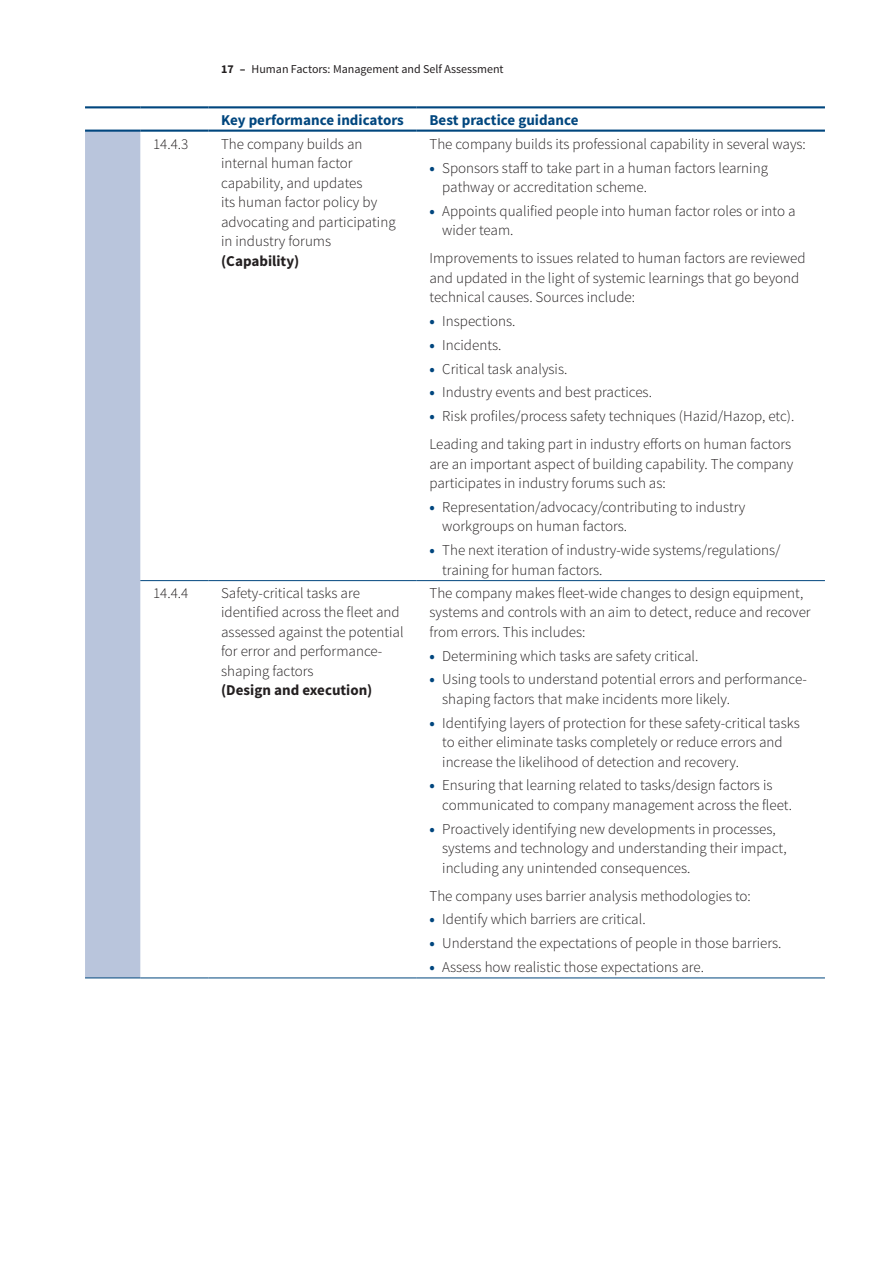
<style>
.page{position:relative;width:893px;height:1263px;background:#fff}
.page>*{position:absolute;margin:0;border:0;box-sizing:border-box;transform-origin:0 0}
.t1{font:300 15px/19.5px "Source Sans Pro";color:#231f20}
.t2{font:700 15px "Source Sans Pro";color:#00467e}
.t3{font:700 15px "Source Sans Pro";color:#231f20}
.t4{font:12px "Source Sans Pro";color:#231f20}
.s1{font-weight:700}
.s2{font-weight:900;color:#00467e}
</style>
<div class="page">
<div style="left:85px;top:132px;width:55px;height:846px;background:#b9c5dc"></div>
<hr style="left:85px;top:106px;width:55px;height:2px;background:#00467e">
<hr style="left:140px;top:106px;width:68px;height:2px;background:#00467e">
<hr style="left:85px;top:130px;width:55px;height:2px;background:#00467e">
<hr style="left:140px;top:130px;width:68px;height:2px;background:#00467e">
<hr style="left:208px;top:106px;width:209px;height:2px;background:#00467e">
<hr style="left:417px;top:106px;width:408px;height:2px;background:#00467e">
<hr style="left:208px;top:130px;width:209px;height:2px;background:#00467e">
<hr style="left:417px;top:130px;width:408px;height:2px;background:#00467e">
<hr style="left:140px;top:580px;width:68px;height:1px;background:#00467e">
<hr style="left:208px;top:580px;width:209px;height:1px;background:#00467e">
<hr style="left:417px;top:580px;width:408px;height:1px;background:#00467e">
<hr style="left:140px;top:978px;width:68px;height:1px;background:#00467e">
<hr style="left:208px;top:978px;width:209px;height:1px;background:#00467e">
<hr style="left:417px;top:978px;width:408px;height:1px;background:#00467e">
<hr style="left:85px;top:978px;width:55px;height:1px;background:#00467e">
<p class="t4" style="left:221px;top:62px;width:284px"><span class="s1">17 –</span> Human Factors: Management and Self Assessment</p>
<p class="t2" style="left:221px;top:110px;width:184px">Key performance indicators</p>
<p class="t2" style="left:429px;top:110px;width:151px">Best practice guidance</p>
<p class="t1" style="left:153px;top:134px;width:37px">14.4.3</p>
<p class="t1" style="left:221px;top:134px;width:176px">The company builds an internal human factor capability, and updates<br>its human factor policy by advocating and participating in industry forums</p>
<p class="t3" style="left:221px;top:251px;width:80px">(Capability)</p>
<p class="t1" style="left:153px;top:583px;width:37px">14.4.4</p>
<p class="t1" style="left:221px;top:583px;width:184px">Safety-critical tasks are identified across the fleet and assessed against the potential for error and performance&shy;shaping factors</p>
<p class="t3" style="left:221px;top:681px;width:153px">(Design and execution)</p>
<p class="t1" style="left:429px;top:134px;width:378px">The company builds its professional capability in several ways:</p>
<p class="t1" style="left:442px;top:158px;width:327px;text-indent:-13px"><span class="s2">•</span> Sponsors staff to take part in a human factors learning pathway or accreditation scheme.</p>
<p class="t1" style="left:442px;top:201px;width:355px;text-indent:-13px"><span class="s2">•</span> Appoints qualified people into human factor roles or into a wider team.</p>
<p class="t1" style="left:429px;top:249px;width:378px">Improvements to issues related to human factors are reviewed and updated in the light of systemic learnings that go beyond technical causes. Sources include:</p>
<p class="t1" style="left:429px;top:311px;width:88px"><span class="s2">•</span> Inspections.</p>
<p class="t1" style="left:429px;top:335px;width:73px"><span class="s2">•</span> Incidents.</p>
<p class="t1" style="left:429px;top:359px;width:139px"><span class="s2">•</span> Critical task analysis.</p>
<p class="t1" style="left:429px;top:383px;width:224px"><span class="s2">•</span> Industry events and best practices.</p>
<p class="t1" style="left:429px;top:402px;width:366px;line-height:28px"><span class="s2">•</span> Risk profiles/process safety techniques (Hazid/Hazop, etc).<br>Leading and taking part in industry efforts on human factors</p>
<p class="t1" style="left:429px;top:454px;width:365px">are an important aspect of building capability. The company participates in industry forums such as:</p>
<p class="t1" style="left:442px;top:497px;width:305px;text-indent:-13px"><span class="s2">•</span> Representation/advocacy/contributing to industry workgroups on human factors.</p>
<p class="t1" style="left:442px;top:540px;width:340px;text-indent:-13px"><span class="s2">•</span> The next iteration of industry-wide systems/regulations/ training for human factors.</p>
<p class="t1" style="left:429px;top:583px;width:383px">The company makes fleet-wide changes to design equipment, systems and controls with an aim to detect, reduce and recover from errors. This includes:</p>
<p class="t1" style="left:429px;top:646px;width:270px"><span class="s2">•</span> Determining which tasks are safety critical.</p>
<p class="t1" style="left:442px;top:670px;width:366px;text-indent:-13px"><span class="s2">•</span> Using tools to understand potential errors and performance&shy;shaping factors that make incidents more likely.</p>
<p class="t1" style="left:442px;top:713px;width:359px;text-indent:-13px"><span class="s2">•</span> Identifying layers of protection for these safety-critical tasks to either eliminate tasks completely or reduce errors and increase the likelihood of detection and recovery.</p>
<p class="t1" style="left:442px;top:776px;width:351px;text-indent:-13px"><span class="s2">•</span> Ensuring that learning related to tasks/design factors is communicated to company management across the fleet.</p>
<p class="t1" style="left:442px;top:819px;width:346px;text-indent:-13px"><span class="s2">•</span> Proactively identifying new developments in processes, systems and technology and understanding their impact, including any unintended consequences.</p>
<p class="t1" style="left:429px;top:886px;width:323px">The company uses barrier analysis methodologies to:</p>
<p class="t1" style="left:429px;top:910px;width:218px"><span class="s2">•</span> Identify which barriers are critical.</p>
<p class="t1" style="left:429px;top:933px;width:353px"><span class="s2">•</span> Understand the expectations of people in those barriers.</p>
<p class="t1" style="left:429px;top:957px;width:276px"><span class="s2">•</span> Assess how realistic those expectations are.</p>
</div>
